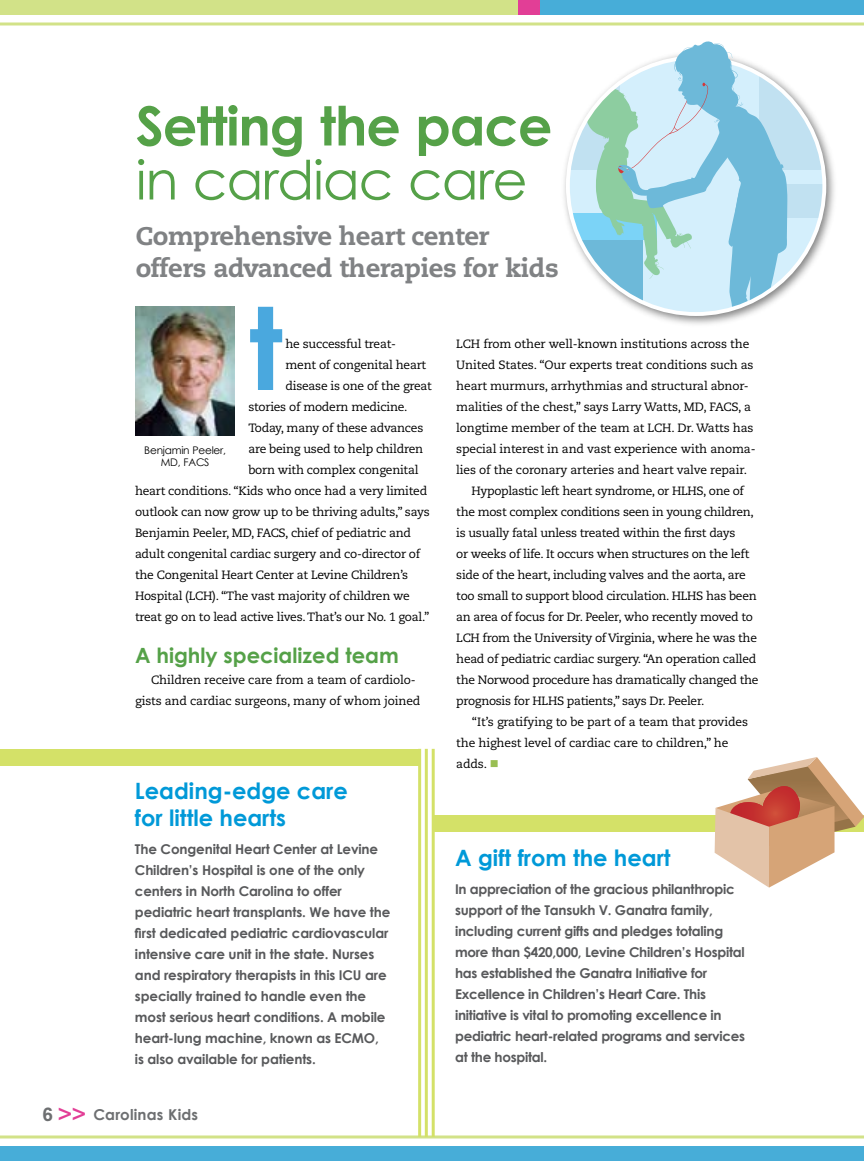
<style>
.page{position:relative;width:864px;height:1161px;background:#fff}
.page>*{position:absolute;margin:0;border:0;box-sizing:border-box;transform-origin:0 0}
.t1{font:700 114.45px "Century Gothic";color:#4aa8de}
.t2{font:700 54px "Century Gothic";color:#55a148}
.t3{font:54px "Century Gothic";letter-spacing:-.02em;color:#55a148}
.t4{font:800 25.5px/31.5px "Caecilia LT Std";letter-spacing:-.015em;color:#808284}
.t5{font:700 22.5px/27px "Century Gothic";color:#0099d8}
.t6{font:700 21px "Century Gothic";color:#55a148}
.t7{font:700 15px "Century Gothic";color:#6d6f71}
.t8{font:700 13.5px/21px "Century Gothic";letter-spacing:-.01em;color:#58595b}
.t9{font:12px/21px "Caecilia LT Std";letter-spacing:-.02em;color:#000}
.t10{font:10.5px/12px "Century Gothic";letter-spacing:-.02em;color:#000;text-align:center}
.s1{color:#99be53}
.s2{font-family:"Caecilia LT Std";font-weight:800;font-size:24px;color:#e23e96}
</style>
<div class="page">
<div style="left:528px;top:0;width:336px;height:15px;background:#47add8"></div>
<div style="left:0;top:0;width:522px;height:15px;background:#d2e288"></div>
<div style="left:518px;top:0;width:22px;height:15px;background:#e23e96"></div>
<hr style="left:0;top:23px;width:864px;height:3px;background:#d2e288">
<div style="left:0;top:1146px;width:864px;height:15px;background:#47add8"></div>
<hr style="left:0;top:1135px;width:864px;height:3px;background:#d2e288">
<img style="left:135px;top:306px;width:100px;height:130px">
<div style="left:0;top:749px;width:420px;height:16px;background:#d4e168"></div>
<hr style="left:425px;top:749px;width:3px;height:388px;background:#d4e168">
<hr style="left:432px;top:749px;width:3px;height:388px;background:#d4e168">
<hr style="left:418px;top:749px;width:3px;height:388px;background:#d4e168">
<div style="left:560px;top:50px;width:279px;height:278px;background:#000;opacity:.5"></div>
<div style="left:568px;top:58px;width:256px;height:256px;background:#d4effc;border-radius:50%"></div>
<div style="left:568px;top:228px;width:75px;height:86px;background:#fff"></div>
<svg style="left:568px;top:214px;width:13px;height:26px"></svg>
<svg style="left:568px;top:58px;width:13px;height:111px"></svg>
<svg style="left:788px;top:58px;width:36px;height:111px"></svg>
<div style="left:759px;top:184px;width:65px;height:34px;background:#c1e1f1"></div>
<div style="left:435px;top:816px;width:429px;height:16px;background:#d4e168"></div>
<svg style="left:715px;top:757px;width:149px;height:131px"></svg>
<svg style="left:581px;top:41px;width:207px;height:273px"></svg>
<h2 class="t2" style="left:136px;top:92px;width:418px">Setting the pace</h2>
<h2 class="t3" style="left:136px;top:147px;width:393px">in cardiac care</h2>
<h3 class="t4" style="left:136px;top:221px;width:424px">Comprehensive heart center offers advanced therapies for kids</h3>
<h1 class="t1" style="left:248px;top:276px;width:36px">t</h1>
<p class="t9" style="left:286px;top:334px;width:112px">he successful treat-</p>
<p class="t9" style="left:286px;top:355px;width:142px">ment of congenital heart</p>
<p class="t9" style="left:286px;top:376px;width:148px">disease is one of the great</p>
<p class="t9" style="left:248px;top:397px;width:160px">stories of modern medicine.</p>
<p class="t9" style="left:248px;top:418px;width:176px">Today, many of these advances</p>
<p class="t9" style="left:248px;top:439px;width:176px">are being used to help children</p>
<p class="t9" style="left:248px;top:460px;width:172px">born with complex congenital</p>
<p class="t9" style="left:135px;top:481px;width:294px">heart conditions. “Kids who once had a very limited</p>
<p class="t9" style="left:135px;top:502px;width:296px">outlook can now grow up to be thriving adults,” says</p>
<p class="t9" style="left:135px;top:523px;width:278px">Benjamin Peeler, MD, FACS, chief of pediatric and</p>
<p class="t9" style="left:135px;top:544px;width:287px">adult congenital cardiac surgery and co-director of</p>
<p class="t9" style="left:135px;top:565px;width:275px">the Congenital Heart Center at Levine Children’s</p>
<p class="t9" style="left:135px;top:586px;width:276px">Hospital (LCH). “The vast majority of children we</p>
<p class="t9" style="left:135px;top:607px;width:296px">treat go on to lead active lives. That’s our No. 1 goal.”</p>
<h3 class="t6" style="left:135px;top:642px;width:265px">A highly specialized team</h3>
<p class="t9" style="left:135px;top:670px;width:287px;text-indent:16px">Children receive care from a team of cardiolo&shy;gists and cardiac surgeons, many of whom joined</p>
<p class="t9" style="left:456px;top:334px;width:295px">LCH from other well-known institutions across the</p>
<p class="t9" style="left:456px;top:355px;width:299px">United States. “Our experts treat conditions such as</p>
<p class="t9" style="left:456px;top:376px;width:294px">heart murmurs, arrhythmias and structural abnor-</p>
<p class="t9" style="left:456px;top:397px;width:296px">malities of the chest,” says Larry Watts, MD, FACS, a</p>
<p class="t9" style="left:456px;top:418px;width:299px">longtime member of the team at LCH. Dr. Watts has</p>
<p class="t9" style="left:456px;top:439px;width:301px">special interest in and vast experience with anoma-</p>
<p class="t9" style="left:456px;top:460px;width:292px">lies of the coronary arteries and heart valve repair.</p>
<p class="t9" style="left:471px;top:481px;width:274px">Hypoplastic left heart syndrome, or HLHS, one of</p>
<p class="t9" style="left:456px;top:502px;width:299px">the most complex conditions seen in young children,</p>
<p class="t9" style="left:456px;top:523px;width:281px">is usually fatal unless treated within the first days</p>
<p class="t9" style="left:456px;top:544px;width:295px">or weeks of life. It occurs when structures on the left</p>
<p class="t9" style="left:456px;top:565px;width:291px">side of the heart, including valves and the aorta, are</p>
<p class="t9" style="left:456px;top:586px;width:302px">too small to support blood circulation. HLHS has been</p>
<p class="t9" style="left:456px;top:607px;width:298px">an area of focus for Dr. Peeler, who recently moved to</p>
<p class="t9" style="left:456px;top:628px;width:302px">LCH from the University of Virginia, where he was the</p>
<p class="t9" style="left:456px;top:649px;width:302px">head of pediatric cardiac surgery. “An operation called</p>
<p class="t9" style="left:456px;top:670px;width:304px">the Norwood procedure has dramatically changed the</p>
<p class="t9" style="left:456px;top:691px;width:250px">prognosis for HLHS patients,” says Dr. Peeler.</p>
<p class="t9" style="left:472px;top:712px;width:278px">“It’s gratifying to be part of a team that provides</p>
<p class="t9" style="left:456px;top:733px;width:274px">the highest level of cardiac care to children,” he</p>
<p class="t9" style="left:456px;top:754px;width:44px">adds. <span class="s1">■</span></p>
<p class="t10" style="left:144px;top:444px;width:83px">Benjamin Peeler,<br>MD, FACS</p>
<h3 class="t5" style="left:135px;top:777px;width:214px">Leading-edge care for little hearts</h3>
<p class="t8" style="left:135px;top:839px;width:257px">The Congenital H eart Center at Levine Children’s Hospital is one of the only centers in N orth Carolina to offer pediatric heart transplants. We have the first dedicated pediatric cardiovascular intensive care unit in the state. N urses and respiratory therapists in this ICU</p>
<p class="t8" style="left:135px;top:965px;width:253px;text-indent:230px">are specially trained to handle even the most serious heart conditions. A mobile heart-lung machine, known as ECMO</p>
<p class="t8" style="left:375px;top:1028px;width:5px">,</p>
<p class="t8" style="left:135px;top:1049px;width:182px">is also available for patients.</p>
<p class="t7" style="left:58px;top:1105px;width:142px"><span class="s2">&gt;&gt;</span> Carolinas Kids</p>
<h3 class="t5" style="left:455px;top:844px;width:217px">A gift from the heart</h3>
<p class="t8" style="left:455px;top:878px;width:291px">In appreciation of the gracious philanthropic support of the Tansukh V. Ganatra family, including current gifts and pledges totaling more than $420,000, Levine Children’s H ospital has established the Ganatra Initiative for Excellence in Children’s Heart Care. This initiative is vital to promoting excellence in pediatric heart-related programs and services at the hospital.</p>
</div>
